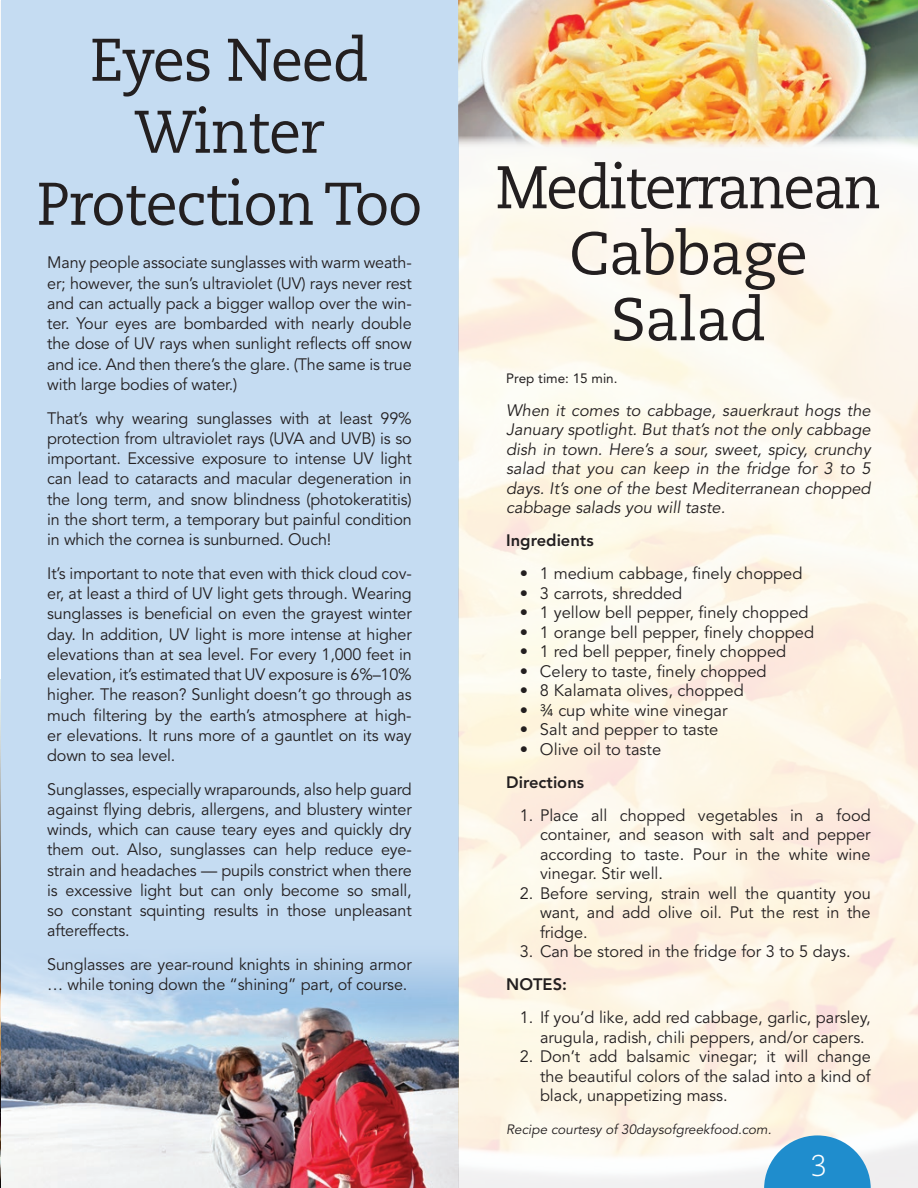
<style>
.page{position:relative;width:918px;height:1188px;background:#fff}
.page>*{position:absolute;margin:0;border:0;box-sizing:border-box;transform-origin:0 0}
.t1{font:60px/72px "Caecilia LT Std";letter-spacing:-.02em;color:#231f20;text-align:center;scale:.96 1}
.t2{font:60px/66px "Caecilia LT Std";letter-spacing:-.04em;color:#231f20;text-align:center;scale:.95 1}
.t3{font:300 30px "Caecilia LT Std";color:#fff}
.t4{font:16.5px/20.2px "Avenir LT Std";color:#231f20;text-align:justify}
.t5{font:italic 16.5px/19.5px "Avenir LT Std";color:#231f20;text-align:justify}
.t6{font:800 16.5px "Avenir LT Std";color:#231f20}
.t7{font:italic 13.5px "Avenir LT Std";color:#231f20}
.t8{font:13.5px "Avenir LT Std";color:#231f20}
</style>
<div class="page">
<div style="left:1px;top:0;width:458px;height:1188px;background:#c5dcf2"></div>
<img style="left:1px;top:937px;width:458px;height:251px">
<img style="left:0;top:679px;width:1px;height:509px">
<svg style="left:764px;top:1135px;width:107px;height:53px;background:#50a4d5"></svg>
<img style="left:459px;top:0;width:459px;height:149px">
<h1 class="t1" style="left:37px;top:25px;width:403px">Eyes Need<br>Winter<br>Protection Too</h1>
<p class="t4" style="left:47px;top:253px;width:366px">Many people associate sunglasses with warm weath&shy;er; however, the sun’s ultraviolet (UV) rays never rest and can actually pack a bigger wallop over the win&shy;ter. Your eyes are bombarded with nearly double the dose of UV rays when sunlight reflects off snow and ice. And then there’s the glare. (The same is true with large bodies of water.)</p>
<p class="t4" style="left:47px;top:408px;width:366px">That’s why wearing sunglasses with at least 99% protection from ultraviolet rays (UVA and UVB) is so important. Excessive exposure to intense UV light can lead to cataracts and macular degeneration in the long term, and snow blindness (photokeratitis) in the short term, a temporary but painful condition in which the cornea is sunburned. Ouch!</p>
<p class="t4" style="left:47px;top:563px;width:366px">It’s important to note that even with thick cloud cov&shy;er, at least a third of UV light gets through. Wearing sunglasses is beneficial on even the grayest winter day. In addition, UV light is more intense at higher elevations than at sea level. For every 1,000 feet in elevation, it’s estimated that UV exposure is 6%–10% higher. The reason? Sunlight doesn’t go through as much filtering by the earth’s atmosphere at high&shy;er elevations. It runs more of a gauntlet on its way down to sea level.</p>
<p class="t4" style="left:47px;top:779px;width:366px">Sunglasses, especially wraparounds, also help guard against flying debris, allergens, and blustery winter winds, which can cause teary eyes and quickly dry them out. Also, sunglasses can help reduce eye&shy;strain and headaches — pupils constrict when there is excessive light but can only become so small, so constant squinting results in those unpleasant aftereffects.</p>
<p class="t4" style="left:47px;top:955px;width:366px">Sunglasses are year-round knights in shining armor … while toning down the “shining” part, of course.</p>
<h1 class="t2" style="left:496px;top:156px;width:407px">Mediterranean<br>Cabbage<br>Salad</h1>
<p class="t8" style="left:506px;top:370px;width:113px">Prep time: 15 min.</p>
<p class="t5" style="left:506px;top:401px;width:366px">When it comes to cabbage, sauerkraut hogs the January spotlight. But that’s not the only cabbage dish in town. Here’s a sour, sweet, spicy, crunchy salad that you can keep in the fridge for 3 to 5 days. It’s one of the best Mediterranean chopped cabbage salads you will taste.</p>
<p class="t6" style="left:506px;top:531px;width:89px">Ingredients</p>
<p class="t4" style="left:520px;top:564px;width:284px">• 1 medium cabbage, finely chopped</p>
<p class="t4" style="left:520px;top:583px;width:164px">• 3 carrots, shredded</p>
<p class="t4" style="left:520px;top:603px;width:290px">• 1 yellow bell pepper, finely chopped</p>
<p class="t4" style="left:520px;top:622px;width:296px">• 1 orange bell pepper, finely chopped</p>
<p class="t4" style="left:520px;top:642px;width:268px">• 1 red bell pepper, finely chopped</p>
<p class="t4" style="left:520px;top:661px;width:248px">• Celery to taste, finely chopped</p>
<p class="t4" style="left:520px;top:681px;width:226px">• 8 Kalamata olives, chopped</p>
<p class="t4" style="left:520px;top:700px;width:209px">• ¾ cup white wine vinegar</p>
<p class="t4" style="left:520px;top:720px;width:200px">• Salt and pepper to taste</p>
<p class="t4" style="left:520px;top:739px;width:143px">• Olive oil to taste</p>
<p class="t6" style="left:506px;top:772px;width:79px">Directions</p>
<p class="t4" style="left:540px;top:806px;width:332px;line-height:19.5px;text-indent:-20px">1. Place all chopped vegetables in a food container, and season with salt and pepper according to taste. Pour in the white wine vinegar. Stir well.</p>
<p class="t4" style="left:540px;top:884px;width:332px;line-height:19.5px;text-indent:-20px">2. Before serving, strain well the quantity you want, and add olive oil. Put the rest in the fridge.</p>
<p class="t4" style="left:520px;top:942px;width:332px">3. Can be stored in the fridge for 3 to 5 days.</p>
<p class="t6" style="left:506px;top:975px;width:62px">NOTES:</p>
<p class="t4" style="left:540px;top:1008px;width:332px;line-height:19.5px;text-indent:-20px">1. If you’d like, add red cabbage, garlic, parsley, arugula, radish, chili peppers, and/or capers.</p>
<p class="t4" style="left:540px;top:1047px;width:332px;line-height:19.5px;text-indent:-20px">2. Don’t add balsamic vinegar; it will change the beautiful colors of the salad into a kind of black, unappetizing mass.</p>
<p class="t7" style="left:506px;top:1122px;width:267px">Recipe courtesy of 30daysofgreekfood.com.</p>
<h2 class="t3" style="left:811px;top:1149px;width:18px">3</h2>
</div>
